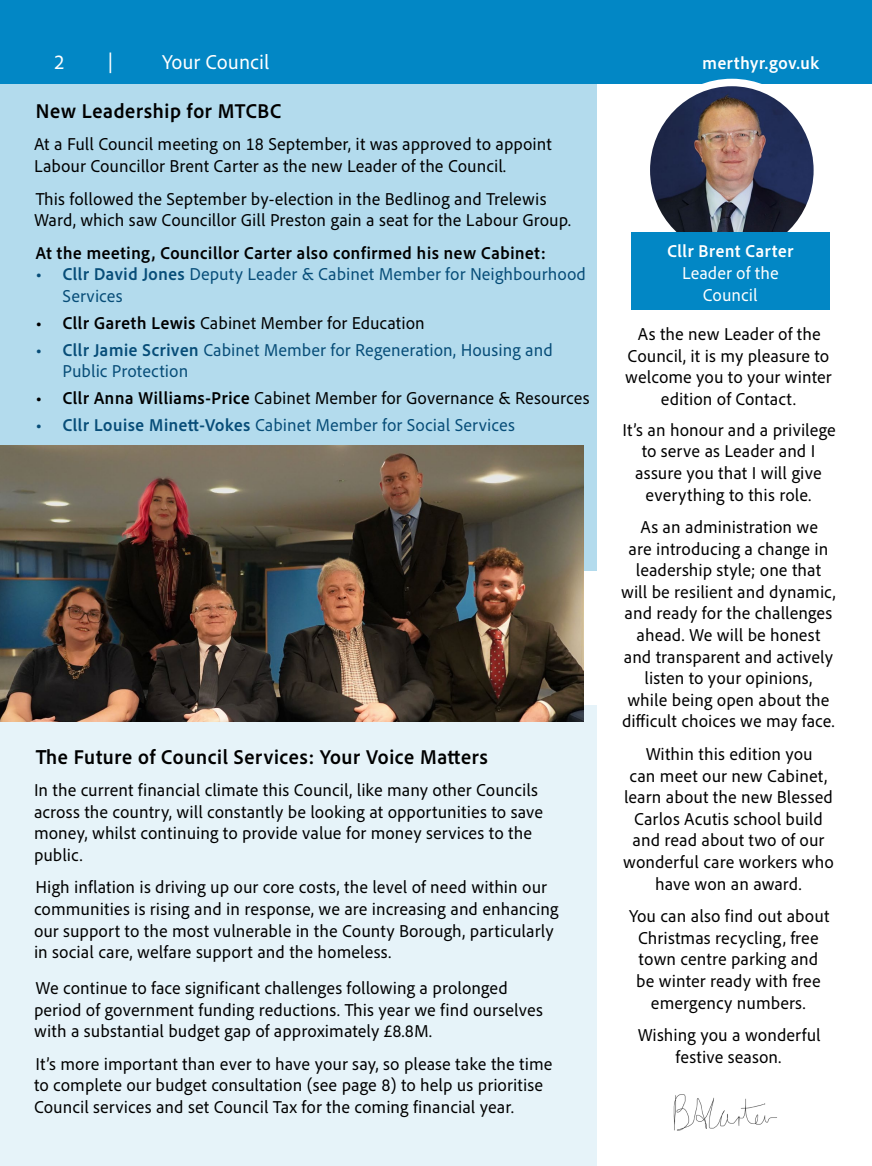
<style>
.page{position:relative;width:872px;height:1166px;background:#fff}
.page>*{position:absolute;margin:0;border:0;box-sizing:border-box;transform-origin:0 0}
.t1{font:700 21px "Adobe Clean UX";color:#000}
.t2{font:21px "Adobe Clean UX";color:#fff}
.t3{font:18px/21.6px "Adobe Clean UX";color:#000}
.t4{font:18px/21.6px "Adobe Clean UX";color:#074d78}
.t5{font:700 18px "Adobe Clean UX";color:#000}
.t6{font:18px/21.6px "Adobe Clean UX";color:#fff;text-align:center}
.t7{font:700 18px "Adobe Clean UX";color:#fff}
.s1{font-weight:700}
</style>
<div class="page">
<div style="left:0;top:705px;width:596px;height:460px;background:#e6f3f9"></div>
<div style="left:0;top:84px;width:596px;height:486px;background:#b3dbed"></div>
<div style="left:0;top:0;width:872px;height:84px;background:#0287c5"></div>
<img style="left:0;top:446px;width:583px;height:275px">
<img style="left:651px;top:82px;width:161px;height:150px">
<div style="left:642px;top:79px;width:179px;height:182px;border:8px solid #fff;border-radius:50%"></div>
<div style="left:631px;top:232px;width:198px;height:77px;background:#0287c5"></div>
<img style="left:673px;top:1094px;width:104px;height:37px">
<p class="t2" style="left:54px;top:49px;width:12px">2</p>
<p class="t2" style="left:108px;top:49px;width:6px">|</p>
<p class="t2" style="left:162px;top:49px;width:109px">Your Council</p>
<p class="t7" style="left:702px;top:52px;width:118px">merthyr.gov.uk</p>
<h3 class="t1" style="left:36px;top:98px;width:248px">New Leadership for MTCBC</h3>
<p class="t3" style="left:34px;top:133px;width:519px">At a Full Council meeting on 18 September, it was approved to appoint<br>Labour Councillor Brent Carter as the new Leader of the Council.</p>
<p class="t3" style="left:34px;top:187px;width:539px">Tis followed the September by-election in the Bedlinog and Trelewis<br>Ward, which saw Councillor Gill Preston gain a seat for the Labour Group.</p>
<h4 class="t5" style="left:36px;top:241px;width:512px">At the meeting, Councillor Carter also confirmed his new Cabinet:</h4>
<p class="t4" style="left:63px;top:263px;width:525px;text-indent:-27px"><span class="s1">• Cllr David Jones</span> Deputy Leader &amp; Cabinet Member for Neighbourhood<br>Services</p>
<p class="t3" style="left:36px;top:311px;width:391px"><span class="s1">• Cllr Gareth Lewis</span> Cabinet Member for Education</p>
<p class="t4" style="left:63px;top:338px;width:492px;text-indent:-27px"><span class="s1">• Cllr Jamie Scriven</span> Cabinet Member for Regeneration, Housing and<br>Public Protection</p>
<p class="t3" style="left:36px;top:387px;width:555px"><span class="s1">• Cllr Anna Williams-Price</span> Cabinet Member for Governance &amp; Resources</p>
<p class="t4" style="left:36px;top:414px;width:481px"><span class="s1">• Cllr Louise Minet-Vokes</span> Cabinet Member for Social Services</p>
<p class="t6" style="left:667px;top:240px;width:128px"><span class="s1">Cllr Brent Carter<br></span>Leader of the<br>Council</p>
<p class="t3" style="left:625px;top:323px;width:208px;text-align:center">As the new Leader of the<br>Council, it is my pleasure to welcome you to your winter edition of Contact.</p>
<p class="t3" style="left:622px;top:418px;width:215px;text-align:center">It’s an honour and a privilege to serve as Leader and I assure you that I will give everything to this role.</p>
<p class="t3" style="left:621px;top:515px;width:216px;text-align:center">As an administration we<br>are introducing a change in leadership style; one that will be resilient and dynamic, and ready for the challenges ahead. We will be honest and transparent and actively listen to your opinions,<br>while being open about the dificult choices we may face.</p>
<p class="t3" style="left:623px;top:742px;width:212px;text-align:center">Within this edition you<br>can meet our new Cabinet, learn about the new Blessed<br>Carlos Acutis school build and read about two of our wonderful care workers who have won an award.</p>
<p class="t3" style="left:629px;top:904px;width:202px;text-align:center">You can also find out about<br>Christmas recycling, free town centre parking and be winter ready with free emergency numbers.</p>
<p class="t3" style="left:637px;top:1023px;width:185px;text-align:center">Wishing you a wonderful festive season.</p>
<h3 class="t1" style="left:36px;top:743px;width:454px">Te Future of Council Services: Your Voice Maters</h3>
<p class="t3" style="left:34px;top:778px;width:511px">In the current financial climate this Council, like many other Councils across the country, will constantly be looking at opportunities to save money, whilst continuing to provide value for money services to the public.</p>
<p class="t3" style="left:34px;top:875px;width:526px">High inflation is driving up our core costs, the level of need within our communities is rising and in response, we are increasing and enhancing our support to the most vulnerable in the County Borough, particularly in social care, welfare support and the homeless.</p>
<p class="t3" style="left:34px;top:976px;width:510px">We continue to face significant challenges following a prolonged period of government funding reductions. Tis year we find ourselves with a substantial budget gap of approximately £8.8M.</p>
<p class="t3" style="left:34px;top:1052px;width:520px">It’s more important than ever to have your say, so please take the time to complete our budget consultation (see page 8) to help us prioritise<br>Council services and set Council Tax for the coming financial year.</p>
</div>
